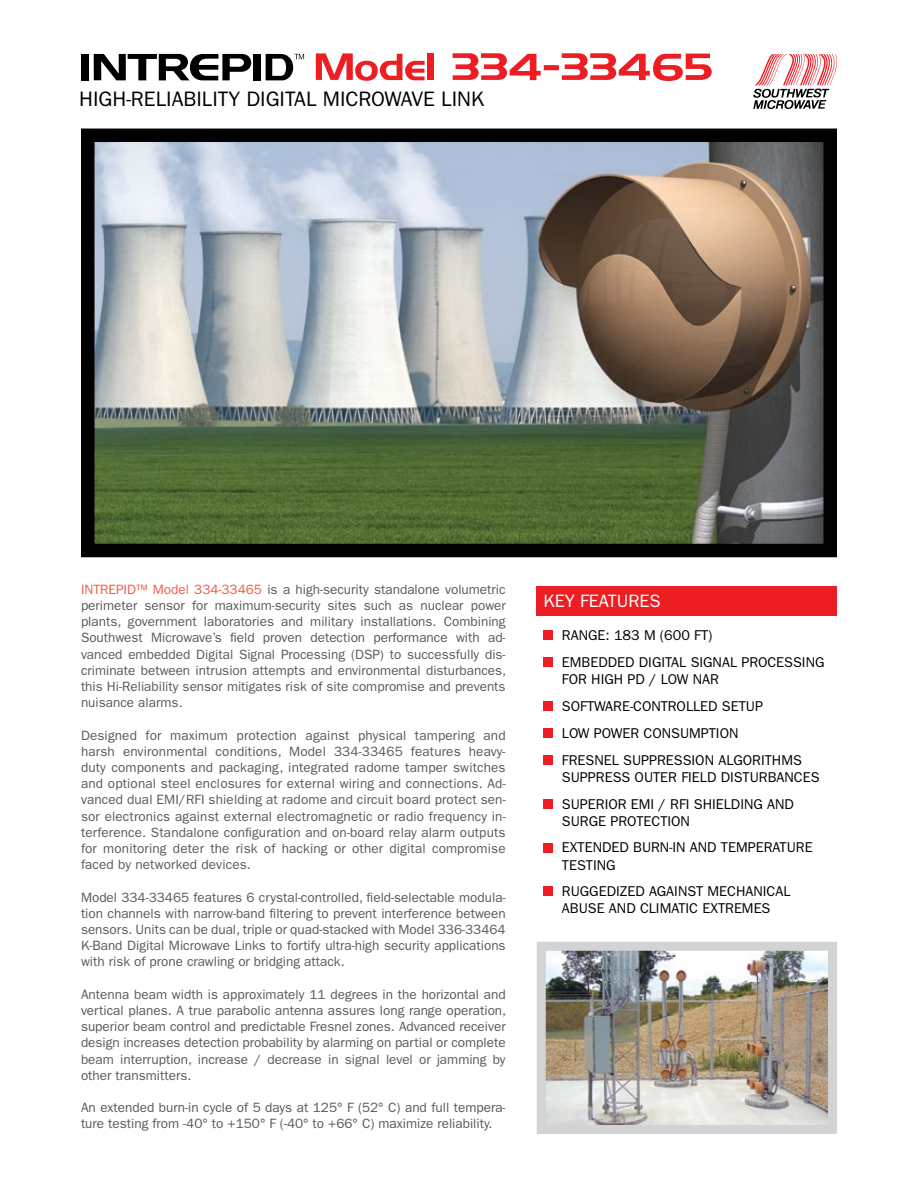
<style>
.page{position:relative;width:918px;height:1188px;background:#fff}
.page>*{position:absolute;margin:0;border:0;box-sizing:border-box;transform-origin:0 0}
.t1{font:21px "ITC Franklin Gothic Std";color:#000}
.t2{font:18px "ITC Franklin Gothic Std";color:#fff}
.t3{font:14.25px/26.8px "ITC Franklin Gothic Std";color:#000}
.t4{font:13.5px/16.2px "ITC Franklin Gothic Std";color:#58595b;text-align:justify}
.s1{color:#f15b40}
</style>
<div class="page">
<svg style="left:81px;top:128px;width:756px;height:430px;background:#80857a"></svg>
<svg style="left:753px;top:54px;width:84px;height:55px"></svg>
<div style="left:544px;top:630px;width:9px;height:10px;background:#ed1d24"></div>
<div style="left:544px;top:657px;width:9px;height:10px;background:#ed1d24"></div>
<div style="left:544px;top:701px;width:9px;height:10px;background:#ed1d24"></div>
<div style="left:544px;top:728px;width:9px;height:10px;background:#ed1d24"></div>
<div style="left:544px;top:755px;width:9px;height:10px;background:#ed1d24"></div>
<div style="left:544px;top:799px;width:9px;height:10px;background:#ed1d24"></div>
<div style="left:544px;top:843px;width:9px;height:9px;background:#ed1d24"></div>
<div style="left:544px;top:887px;width:9px;height:9px;background:#ed1d24"></div>
<div style="left:537px;top:586px;width:300px;height:30px;background:#ed1d24"></div>
<img style="left:547px;top:952px;width:280px;height:172px">
<div style="left:537px;top:942px;width:300px;height:192px;border:9px solid #d1d3d4"></div>
<svg style="left:316px;top:53px;width:109px;height:28px"></svg>
<div style="left:428px;top:54px;width:6px;height:26px;background:#ed1d24"></div>
<svg style="left:453px;top:53px;width:88px;height:27px"></svg>
<div style="left:544px;top:65px;width:15px;height:5px;background:#ed1d24"></div>
<svg style="left:562px;top:53px;width:150px;height:28px"></svg>
<div style="left:81px;top:54px;width:8px;height:26px;background:#000"></div>
<div style="left:254px;top:54px;width:7px;height:26px;background:#000"></div>
<svg style="left:266px;top:54px;width:38px;height:27px"></svg>
<svg style="left:94px;top:54px;width:157px;height:26px"></svg>
<h1 class="t1" style="left:79px;top:87px;width:406px">HIGH-RELIABILITY DIGITAL MICROWAVE LINK</h1>
<p class="t4" style="left:81px;top:581px;width:427px"><span class="s1">INTREPID™ Model 334-33465</span> is a high-security standalone volumetric perimeter sensor for maximum-security sites such as nuclear power plants, government laboratories and military installations. Combining Southwest Microwave’s field proven detection performance with ad&shy;vanced embedded Digital Signal Processing (DSP) to successfully dis&shy;criminate between intrusion attempts and environmental disturbances, this Hi-Reliability sensor mitigates risk of site compromise and prevents nuisance alarms.</p>
<p class="t4" style="left:81px;top:727px;width:426px">Designed for maximum protection against physical tampering and harsh environmental conditions, Model 334-33465 features heavy&shy;duty components and packaging, integrated radome tamper switches and optional steel enclosures for external wiring and connections. Ad&shy;vanced dual EMI/RFI shielding at radome and circuit board protect sen&shy;sor electronics against external electromagnetic or radio frequency in&shy;terference. Standalone configuration and on-board relay alarm outputs for monitoring deter the risk of hacking or other digital compromise faced by networked devices.</p>
<p class="t4" style="left:81px;top:889px;width:426px">Model 334-33465 features 6 crystal-controlled, field-selectable modula&shy;tion channels with narrow-band filtering to prevent interference between sensors. Units can be dual, triple or quad-stacked with Model 336-33464<br>K-Band Digital Microwave Links to fortify ultra-high security applications with risk of prone crawling or bridging attack.</p>
<p class="t4" style="left:81px;top:986px;width:427px">Antenna beam width is approximately 11 degrees in the horizontal and vertical planes. A true parabolic antenna assures long range operation, superior beam control and predictable Fresnel zones. Advanced receiver design increases detection probability by alarming on partial or complete beam interruption, increase / decrease in signal level or jamming by other transmitters.</p>
<p class="t4" style="left:81px;top:1100px;width:426px">An extended burn-in cycle of 5 days at 125° F (52° C) and full tempera&shy;ture testing from -40° to +150° F (-40° to +66° C) maximize reliability.</p>
<h2 class="t2" style="left:544px;top:591px;width:119px">KEY FEATURES</h2>
<p class="t3" style="left:562px;top:622px;width:264px">RANGE: 183 M (600 FT)<br>EMBEDDED DIGITAL SIGNAL PROCESSING</p>
<p class="t3" style="left:562px;top:666px;width:241px">FOR HIGH PD / LOW NAR<br>SOFTWARE-CONTROLLED SETUP<br>LOW POWER CONSUMPTION<br>FRESNEL SUPPRESSION ALGORITHMS</p>
<p class="t3" style="left:562px;top:764px;width:259px">SUPPRESS OUTER FIELD DISTURBANCES<br>SUPERIOR EMI / RFI SHIELDING AND</p>
<p class="t3" style="left:562px;top:807px;width:252px">SURGE PROTECTION<br>EXTENDED BURN-IN AND TEMPERATURE</p>
<p class="t3" style="left:562px;top:851px;width:230px">TESTING<br>RUGGEDIZED AGAINST MECHANICAL</p>
<p class="t3" style="left:562px;top:895px;width:210px">ABUSE AND CLIMATIC EXTREMES</p>
</div>
